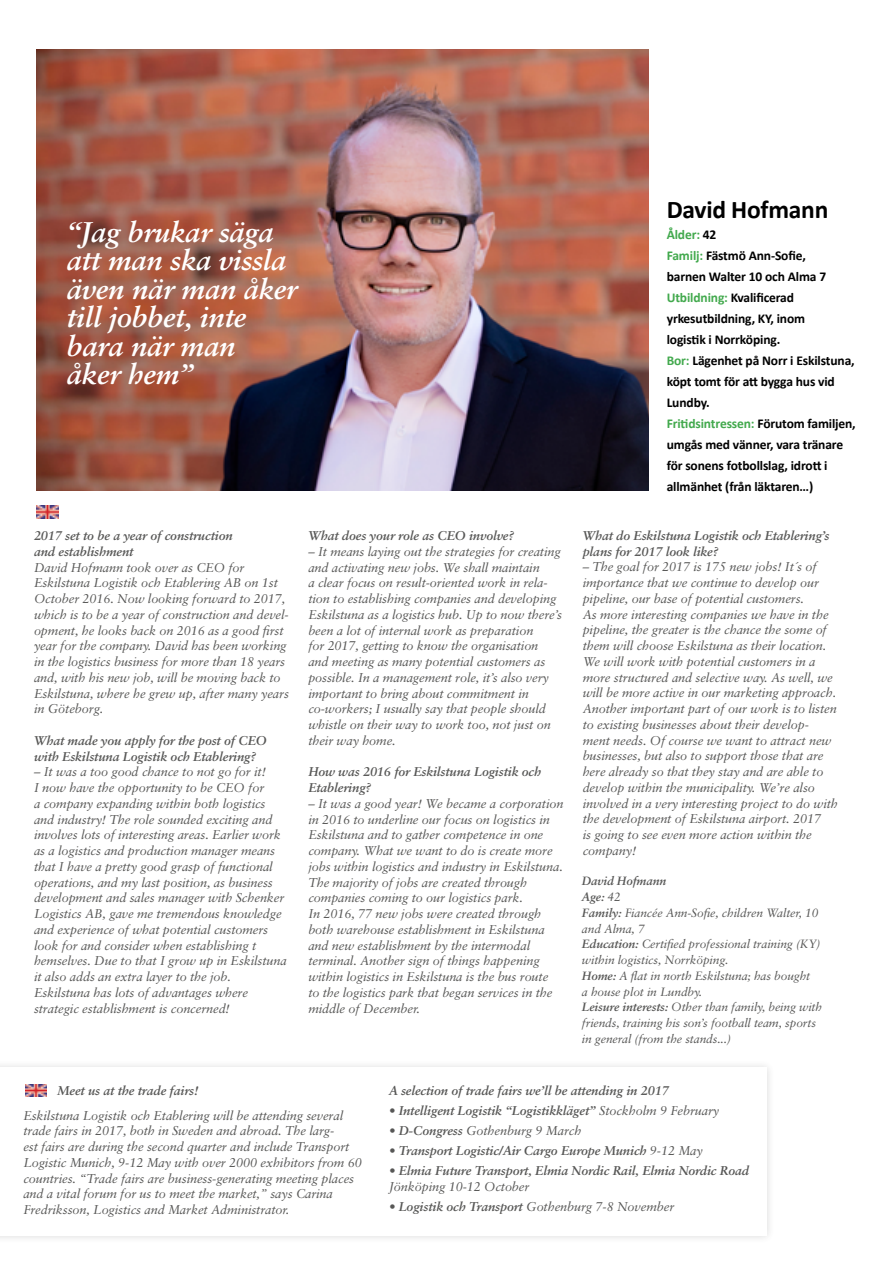
<style>
.page{position:relative;width:893px;height:1263px;background:#fff}
.page>*{position:absolute;margin:0;border:0;box-sizing:border-box;transform-origin:0 0}
.t1{font:italic 700 28.5px/28.5px "Sabon";letter-spacing:-.01em;color:#fff}
.t2{font:700 25.5px "Calibri";letter-spacing:-.01em;color:#000}
.t3{font:700 13.5px/21px "Calibri";letter-spacing:-.01em;color:#000}
.t4{font:italic 12.75px/15.8px "Sabon";letter-spacing:-.01em;color:#575756}
.t5{font:italic 700 12.75px/15.8px "Sabon";letter-spacing:-.01em;color:#575756}
.t6{font:italic 12px/15.8px "Sabon";letter-spacing:-.01em;color:#575756}
.s1{color:#42a94d}
.s2{font-weight:700}
.s3{font-weight:400}
</style>
<div class="page">
<div style="left:0;top:1059px;width:775px;height:185px;background:#f9f9f9"></div>
<div style="left:0;top:1067px;width:766px;height:169px;background:#fff"></div>
<img style="left:37px;top:506px;width:21px;height:12px">
<img style="left:36px;top:49px;width:613px;height:442px">
<img style="left:25px;top:1084px;width:22px;height:13px">
<h1 class="t1" style="left:67px;top:217px;width:232px">“Jag brukar säga att man ska vissla även när man åker till jobbet, inte bara när man<br>åker hem”</h1>
<p class="t5" style="left:34px;top:528px;width:200px">2017 set to be a year of construction and establishment</p>
<p class="t4" style="left:34px;top:559px;width:256px">David Hofmann took over as CEO for Eskilstuna Logistik och Etablering AB on 1st October 2016. Now looking forward to 2017, which is to be a year of construction and devel&shy;opment, he looks back on 2016 as a good first year for the company. David has been working in the logistics business for more than 18 years and, with his new job, will be moving back to Eskilstuna, where he grew up, after many years in Göteborg.</p>
<p class="t5" style="left:34px;top:732px;width:234px">What made you apply for the post of CEO with Eskilstuna Logistik och Etablering?</p>
<p class="t4" style="left:34px;top:764px;width:254px">– It was a too good chance to not go for it!<br>I now have the opportunity to be CEO for<br>a company expanding within both logistics and industry! The role sounded exciting and involves lots of interesting areas. Earlier work as a logistics and production manager means that I have a pretty good grasp of functional operations, and my last position, as business development and sales manager with Schenker Logistics AB, gave me tremendous knowledge and experience of what potential customers look for and consider when establishing t hemselves. Due to that I grow up in Eskilstuna it also adds an extra layer to the job.<br>Eskilstuna has lots of advantages where strategic establishment is concerned!</p>
<p class="t5" style="left:308px;top:528px;width:207px">What does your role as CEO involve?</p>
<p class="t4" style="left:308px;top:543px;width:255px">– It means laying out the strategies for creating and activating new jobs. We shall maintain<br>a clear focus on result-oriented work in rela&shy;tion to establishing companies and developing Eskilstuna as a logistics hub. Up to now there’s been a lot of internal work as preparation<br>for 2017, getting to know the organisation<br>and meeting as many potential customers as possible. In a management role, it’s also very important to bring about commitment in co-workers; I usually say that people should whistle on their way to work too, not just on their way home.</p>
<p class="t5" style="left:308px;top:764px;width:234px">How was 2016 for Eskilstuna Logistik och<br>Etablering?</p>
<p class="t4" style="left:308px;top:795px;width:257px">– It was a good year! We became a corporation in 2016 to underline our focus on logistics in Eskilstuna and to gather competence in one company. What we want to do is create more jobs within logistics and industry in Eskilstuna.<br>The majority of jobs are created through companies coming to our logistics park.<br>In 2016, 77 new jobs were created through both warehouse establishment in Eskilstuna and new establishment by the intermodal terminal. Another sign of things happening within logistics in Eskilstuna is the bus route<br>to the logistics park that began services in the middle of December.</p>
<h2 class="t2" style="left:667px;top:193px;width:163px">David Hofmann</h2>
<p class="t3" style="left:667px;top:224px;width:191px"><span class="s1">Ålder:</span> 42<br><span class="s1">Familj:</span> Fästmö Ann-Sofie,<br>barnen Walter 10 och Alma 7<br><span class="s1">Utbildning:</span> Kvalificerad yrkesutbildning, KY, inom<br>logistik i Norrköping.<br><span class="s1">Bor:</span> Lägenhet på Norr i Eskilstuna, köpt tomt för att bygga hus vid<br>Lundby.<br><span class="s1">Fritidsintressen:</span> Förutom familjen, umgås med vänner, vara tränare för sonens fotbollslag, idrott i allmänhet (från läktaren…)</p>
<p class="t5" style="left:583px;top:527px;width:248px">What do Eskilstuna Logistik och Etablering’s plans for 2017 look like?</p>
<p class="t4" style="left:583px;top:559px;width:257px">– The goal for 2017 is 175 new jobs! It´s of importance that we continue to develop our pipeline, our base of potential customers.<br>As more interesting companies we have in the pipeline, the greater is the chance the some of them will choose Eskilstuna as their location.<br>We will work with potential customers in a more structured and selective way. As well, we will be more active in our marketing approach.<br>Another important part of our work is to listen to existing businesses about their develop&shy;ment needs. Of course we want to attract new businesses, but also to support those that are here already so that they stay and are able to develop within the municipality. We’re also involved in a very interesting project to do with the development of Eskilstuna airport. 2017<br>is going to see even more action within the company!</p>
<p class="t6" style="left:582px;top:873px;width:242px"><span class="s2">David Hofmann<br>Age:</span> 42<br><span class="s2">Family:</span> Fiancée Ann-Sofie, children Walter, 10 and Alma, 7<br><span class="s2">Education:</span> Certified professional training (KY) within logistics, Norrköping.<br><span class="s2">Home:</span> A flat in north Eskilstuna; has bought<br>a house plot in Lundby.<br><span class="s2">Leisure interests:</span> Other than family, being with friends, training his son’s football team, sports in general (from the stands...)</p>
<p class="t5" style="left:58px;top:1083px;width:142px">Meet us at the trade fairs!</p>
<p class="t4" style="left:23px;top:1107px;width:340px">Eskilstuna Logistik och Etablering will be attending several trade fairs in 2017, both in Sweden and abroad. The larg-<br>est fairs are during the second quarter and include Transport Logistic Munich, 9-12 May with over 2000 exhibitors from 60 countries. “Trade fairs are business-generating meeting places and a vital forum for us to meet the market,” says Carina Fredriksson, Logistics and Market Administrator.</p>
<p class="t5" style="left:389px;top:1083px;width:281px">A selection of trade fairs we’ll be attending in 2017</p>
<p class="t5" style="left:389px;top:1103px;width:332px"><span class="s3">•</span> Intelligent Logistik “Logistikkläget” <span class="s3">Stockholm 9 February</span></p>
<p class="t4" style="left:389px;top:1123px;width:194px"><span class="s2">• D-Congress</span> Gothenburg 9 March</p>
<p class="t5" style="left:389px;top:1143px;width:315px">• Transport Logistic/Air Cargo Europe Munich <span class="s3">9-12 May</span></p>
<p class="t5" style="left:389px;top:1163px;width:362px">• Elmia Future Transport, Elmia Nordic Rail, Elmia Nordic Road</p>
<p class="t4" style="left:389px;top:1179px;width:142px">Jönköping 10-12 October</p>
<p class="t5" style="left:389px;top:1198px;width:287px">• Logistik och Transport <span class="s3">Gothenburg 7-8 November</span></p>
</div>
